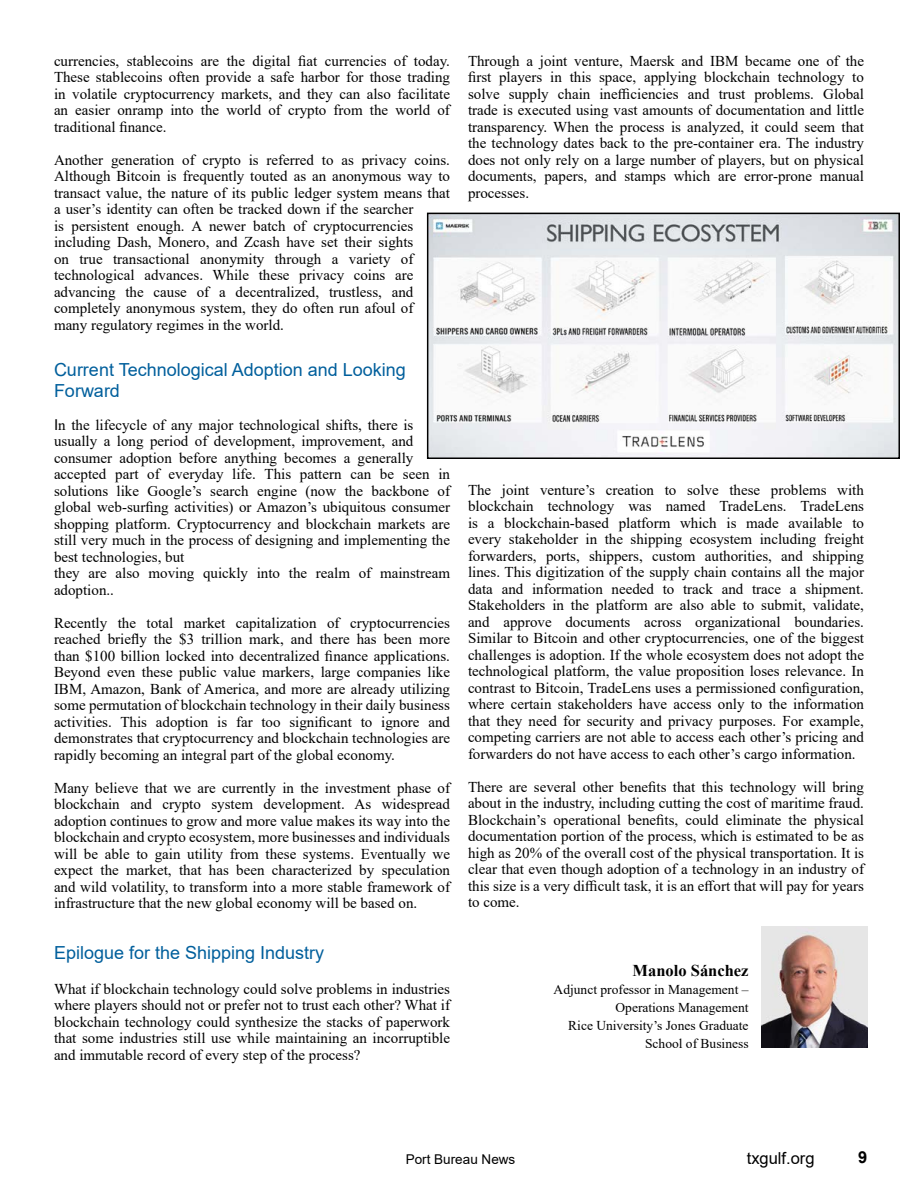
<style>
.page{position:relative;width:918px;height:1188px;background:#fff}
.page>*{position:absolute;margin:0;border:0;box-sizing:border-box;transform-origin:0 0}
.t1{font:18px/21px "Arial";color:#005f9c}
.t2{font:700 16.5px "Times New Roman";color:#000}
.t3{font:16.5px "Arial";color:#000}
.t4{font:700 16.5px "Arial";color:#000}
.t5{font:15px/16.5px "Times New Roman";color:#000;text-align:justify}
.t6{font:13.5px/18px "Times New Roman";color:#000;text-align:right}
.t7{font:13.5px "Arial";color:#000}
.s1{font-family:"Arial"}
</style>
<div class="page">
<img style="left:430px;top:216px;width:467px;height:240px">
<div style="left:427px;top:213px;width:473px;height:246px;border:2px solid #000"></div>
<img style="left:762px;top:927px;width:105px;height:121px">
<p class="t5" style="left:54px;top:52px;width:398px">currencies, stablecoins are the digital fiat currencies of today.<br>These stablecoins often provide a safe harbor for those trading in volatile cryptocurrency markets, and they can also facilitate an easier onramp into the world of crypto from the world of traditional finance.</p>
<p class="t5" style="left:54px;top:151px;width:398px;text-align:left">Another generation of crypto is referred to as privacy coins.<br>Although Bitcoin is frequently touted as an anonymous way to transact value, the nature of its public ledger system means that a user’s identity can often be tracked down if the searcher<br>is persistent enough. A newer batch of cryptocurrencies including Dash, Monero, and Zcash have set their sights<br>on true transactional anonymity through a variety of technological advances. While these privacy coins are advancing the cause of a decentralized, trustless, and completely anonymous system, they do often run afoul of many regulatory regimes in the world.</p>
<p class="t1" style="left:54px;top:359px;width:353px">Current Technological Adoption and Looking<br>Forward</p>
<p class="t5" style="left:54px;top:416px;width:398px;text-align:left"><span class="s1">I</span>n the lifecycle of any major technological shifts, there is usually a long period of development, improvement, and consumer adoption before anything becomes a generally accepted part of everyday life. This pattern can be seen in solutions like Google’s search engine (now the backbone of global web-surfing activities) or Amazon’s ubiquitous consumer shopping platform. Cryptocurrency and blockchain markets are still very much in the process of designing and implementing the best technologies, but<br>they are also moving quickly into the realm of mainstream adoption..</p>
<p class="t5" style="left:54px;top:614px;width:398px">Recently the total market capitalization of cryptocurrencies reached briefly the $3 trillion mark, and there has been more than $100 billion locked into decentralized finance applications.<br>Beyond even these public value markers, large companies like IBM, Amazon, Bank of America, and more are already utilizing some permutation of blockchain technology in their daily business activities. This adoption is far too significant to ignore and demonstrates that cryptocurrency and blockchain technologies are rapidly becoming an integral part of the global economy.</p>
<p class="t5" style="left:54px;top:779px;width:398px">Many believe that we are currently in the investment phase of blockchain and crypto system development. As widespread adoption continues to grow and more value makes its way into the blockchain and crypto ecosystem, more businesses and individuals will be able to gain utility from these systems. Eventually we expect the market, that has been characterized by speculation and wild volatility, to transform into a more stable framework of infrastructure that the new global economy will be based on.</p>
<p class="t1" style="left:54px;top:943px;width:272px">Epilogue for the Shipping Industry</p>
<p class="t5" style="left:54px;top:980px;width:398px">What if blockchain technology could solve problems in industries where players should not or prefer not to trust each other? What if blockchain technology could synthesize the stacks of paperwork that some industries still use while maintaining an incorruptible and immutable record of every step of the process?</p>
<p class="t5" style="left:468px;top:52px;width:398px">Through a joint venture, Maersk and IBM became one of the first players in this space, applying blockchain technology to solve supply chain inefficiencies and trust problems. Global trade is executed using vast amounts of documentation and little transparency. When the process is analyzed, it could seem that the technology dates back to the pre-container era. The industry does not only rely on a large number of players, but on physical documents, papers, and stamps which are error-prone manual processes.</p>
<p class="t5" style="left:468px;top:481px;width:398px">The joint venture’s creation to solve these problems with blockchain technology was named TradeLens. TradeLens is a blockchain-based platform which is made available to every stakeholder in the shipping ecosystem including freight forwarders, ports, shippers, custom authorities, and shipping lines. This digitization of the supply chain contains all the major data and information needed to track and trace a shipment.<br>Stakeholders in the platform are also able to submit, validate, and approve documents across organizational boundaries.<br>Similar to Bitcoin and other cryptocurrencies, one of the biggest challenges is adoption. If the whole ecosystem does not adopt the technological platform, the value proposition loses relevance. In contrast to Bitcoin, TradeLens uses a permissioned configuration, where certain stakeholders have access only to the information that they need for security and privacy purposes. For example, competing carriers are not able to access each other’s pricing and forwarders do not have access to each other’s cargo information.</p>
<p class="t5" style="left:468px;top:778px;width:398px">There are several other benefits that this technology will bring about in the industry, including cutting the cost of maritime fraud.<br>Blockchain’s operational benefits, could eliminate the physical documentation portion of the process, which is estimated to be as high as 20% of the overall cost of the physical transportation. It is clear that even though adoption of a technology in an industry of this size is a very difficult task, it is an effort that will pay for years to come.</p>
<p class="t2" style="left:633px;top:959px;width:117px">Manolo Sánchez</p>
<p class="t6" style="left:554px;top:980px;width:196px">Adjunct professor in Management –<br>Operations Management<br>Rice University’s Jones Graduate<br>School of Business</p>
<p class="t7" style="left:406px;top:1150px;width:111px">Port Bureau News</p>
<p class="t3" style="left:747px;top:1147px;width:69px">txgulf.org</p>
<p class="t4" style="left:858px;top:1145px;width:11px">9</p>
</div>
